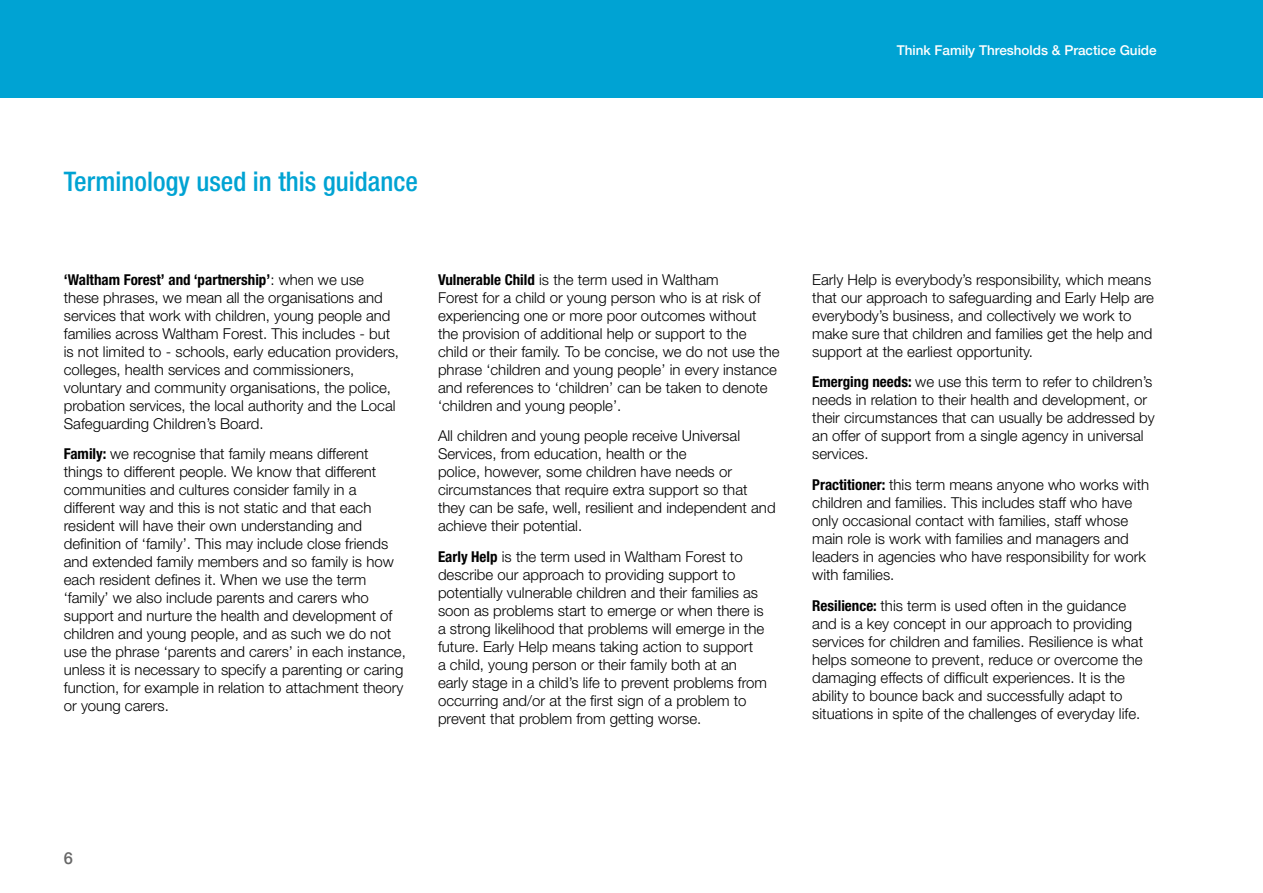
<style>
.page{position:relative;width:1263px;height:893px;background:#fff}
.page>*{position:absolute;margin:0;border:0;box-sizing:border-box;transform-origin:0 0}
.t1{font:500 condensed 27px "Helvetica Neue LT";color:#00a3d3}
.t2{font:500 16.5px "Helvetica Neue";color:#676767}
.t3{font:300 15px/18px "Helvetica Neue LT";color:#000}
.t4{font:500 13.5px "Helvetica Neue";color:#fff}
.s1{font-weight:700;font-stretch:condensed}
</style>
<div class="page">
<div style="left:0;top:0;width:1263px;height:98px;background:#00a3d3"></div>
<p class="t4" style="left:897px;top:40px;width:261px">Think Family Thresholds &amp; Practice Guide</p>
<h1 class="t1" style="left:64px;top:166px;width:356px">Terminology used in this guidance</h1>
<p class="t3" style="left:64px;top:270px;width:337px"><span class="s1">‘Waltham Forest’ and ‘partnership’</span>: when we use these phrases, we mean all the organisations and services that work with children, young people and families across Waltham Forest. This includes - but is not limited to - schools, early education providers, colleges, health services and commissioners, voluntary and community organisations, the police, probation services, the local authority and the Local Safeguarding Children’s Board.</p>
<p class="t3" style="left:64px;top:445px;width:344px"><span class="s1">Family:</span> we recognise that family means different things to different people. We know that different communities and cultures consider family in a different way and this is not static and that each resident will have their own understanding and definition of ‘family’. This may include close friends and extended family members and so family is how each resident defines it. When we use the term ‘family’ we also include parents and carers who support and nurture the health and development of children and young people, and as such we do not use the phrase ‘parents and carers’ in each instance, unless it is necessary to specify a parenting or caring function, for example in relation to attachment theory or young carers.</p>
<p class="t3" style="left:438px;top:270px;width:343px"><span class="s1">Vulnerable Child</span> is the term used in Waltham<br>Forest for a child or young person who is at risk of experiencing one or more poor outcomes without the provision of additional help or support to the child or their family. To be concise, we do not use the phrase ‘children and young people’ in every instance and references to ‘children’ can be taken to denote ‘children and young people’.</p>
<p class="t3" style="left:438px;top:427px;width:339px">All children and young people receive Universal Services, from education, health or the<br>police, however, some children have needs or circumstances that require extra support so that they can be safe, well, resilient and independent and achieve their potential.</p>
<p class="t3" style="left:438px;top:547px;width:330px"><span class="s1">Early Help</span> is the term used in Waltham Forest to describe our approach to providing support to potentially vulnerable children and their families as soon as problems start to emerge or when there is a strong likelihood that problems will emerge in the future. Early Help means taking action to support<br>a child, young person or their family both at an early stage in a child’s life to prevent problems from occurring and/or at the first sign of a problem to prevent that problem from getting worse.</p>
<p class="t3" style="left:812px;top:270px;width:343px">Early Help is everybody’s responsibility, which means that our approach to safeguarding and Early Help are everybody’s business, and collectively we work to make sure that children and families get the help and support at the earliest opportunity.</p>
<p class="t3" style="left:812px;top:373px;width:344px"><span class="s1">Emerging needs:</span> we use this term to refer to children’s needs in relation to their health and development, or their circumstances that can usually be addressed by an offer of support from a single agency in universal services.</p>
<p class="t3" style="left:812px;top:475px;width:338px"><span class="s1">Practitioner:</span> this term means anyone who works with children and families. This includes staff who have only occasional contact with families, staff whose main role is work with families and managers and leaders in agencies who have responsibility for work with families.</p>
<p class="t3" style="left:812px;top:596px;width:332px"><span class="s1">Resilience:</span> this term is used often in the guidance and is a key concept in our approach to providing services for children and families. Resilience is what helps someone to prevent, reduce or overcome the damaging effects of difficult experiences. It is the ability to bounce back and successfully adapt to situations in spite of the challenges of everyday life.</p>
<p class="t2" style="left:64px;top:845px;width:11px">6</p>
</div>
